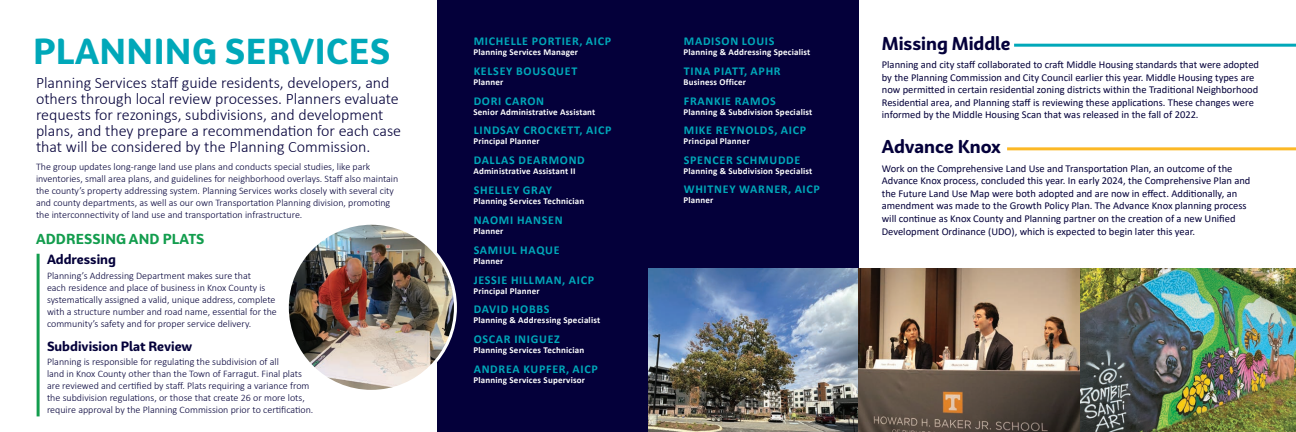
<style>
.page{position:relative;width:1296px;height:432px;background:#fff}
.page>*{position:absolute;margin:0;border:0;box-sizing:border-box;transform-origin:0 0}
.t1{font:700 35px "Bw Surco";letter-spacing:.01em;color:#00a8b9}
.t2{font:700 18px "Bw Surco";color:#04003a}
.t3{font:300 16px/16px "Calibri";color:#04003a}
.t4{font:700 14px "Bw Surco";letter-spacing:.01em;color:#139d4e}
.t5{font:700 13px "Bw Surco";color:#04003a}
.t6{font:700 12px "Calibri";letter-spacing:.06em;color:#00a8b9}
.t7{font:10.5px/12.6px "Calibri";color:#04003a}
.t8{font:300 10px/12px "Calibri";color:#04003a}
.t9{font:700 9px "Calibri";letter-spacing:.02em;color:#fff}
</style>
<div class="page">
<img style="left:648px;top:268px;width:648px;height:164px">
<div style="left:648px;top:0;width:210px;height:268px;background:#04003a"></div>
<hr style="left:1014px;top:44px;width:282px;height:3px;background:#00a8b9">
<hr style="left:1007px;top:147px;width:289px;height:3px;background:#fcb825">
<div style="left:438px;top:0;width:210px;height:432px;background:#04003a"></div>
<img style="left:287px;top:223px;width:168px;height:168px;border-radius:84px">
<hr style="left:37px;top:254px;width:3px;height:162px;background:#139d4e">
<h1 class="t1" style="left:33px;top:27px;width:359px">PLANNING SERVICES</h1>
<p class="t3" style="left:36px;top:75px;width:367px">Planning Services staff guide residents, developers, and others through local review processes. Planners evaluate requests for rezonings, subdivisions, and development plans, and they prepare a recommendation for each case that will be considered by the Planning Commission.</p>
<p class="t8" style="left:36px;top:160px;width:364px">The group updates long-range land use plans and conducts special studies, like park inventories, small area plans, and guidelines for neighborhood overlays. Staff also maintain the county’s property addressing system. Planning Services works closely with several city and county departments, as well as our own Transportation Planning division, promoting the interconnectivity of land use and transportation infrastructure.</p>
<h3 class="t4" style="left:36px;top:229px;width:170px">ADDRESSING AND PLATS</h3>
<h3 class="t5" style="left:47px;top:250px;width:70px">Addressing</h3>
<p class="t8" style="left:47px;top:269px;width:231px">Planning’s Addressing Department makes sure that<br>each residence and place of business in Knox County is systematically assigned a valid, unique address, complete with a structure number and road name, essential for the community’s safety and for proper service delivery.</p>
<p class="t8" style="left:47px;top:356px;width:268px">Planning is responsible for regulating the subdivision of all<br>land in Knox County other than the Town of Farragut. Final plats are reviewed and certified by staff. Plats requiring a variance from the subdivision regulations, or those that create 26 or more lots, require approval by the Planning Commission prior to certification.</p>
<h3 class="t5" style="left:47px;top:337px;width:147px">Subdivision Plat Review</h3>
<p class="t6" style="left:474px;top:33px;width:139px">MICHELLE PORTIER, AICP</p>
<p class="t9" style="left:473px;top:46px;width:106px">Planning Services Manager</p>
<p class="t6" style="left:474px;top:62px;width:105px">KELSEY BOUSQUET</p>
<p class="t9" style="left:473px;top:75px;width:31px">Planner</p>
<p class="t6" style="left:474px;top:92px;width:72px">DORI CARON</p>
<p class="t9" style="left:473px;top:105px;width:123px">Senior Administrative Assistant</p>
<p class="t6" style="left:474px;top:122px;width:139px">LINDSAY CROCKETT, AICP</p>
<p class="t9" style="left:473px;top:135px;width:68px">Principal Planner</p>
<p class="t6" style="left:474px;top:152px;width:113px">DALLAS DEARMOND</p>
<p class="t9" style="left:473px;top:165px;width:104px">Administrative Assistant II</p>
<p class="t6" style="left:474px;top:182px;width:80px">SHELLEY GRAY</p>
<p class="t9" style="left:473px;top:195px;width:112px">Planning Services Technician</p>
<p class="t6" style="left:474px;top:211px;width:91px">NAOMI HANSEN</p>
<p class="t9" style="left:473px;top:225px;width:31px">Planner</p>
<p class="t6" style="left:474px;top:241px;width:88px">SAMIUL HAQUE</p>
<p class="t9" style="left:473px;top:254px;width:31px">Planner</p>
<p class="t6" style="left:474px;top:271px;width:122px">JESSIE HILLMAN, AICP</p>
<p class="t9" style="left:473px;top:284px;width:68px">Principal Planner</p>
<p class="t6" style="left:474px;top:301px;width:77px">DAVID HOBBS</p>
<p class="t9" style="left:473px;top:314px;width:128px">Planning &amp; Addressing Specialist</p>
<p class="t6" style="left:474px;top:331px;width:88px">OSCAR INIGUEZ</p>
<p class="t9" style="left:473px;top:344px;width:112px">Planning Services Technician</p>
<p class="t6" style="left:474px;top:361px;width:126px">ANDREA KUPFER, AICP</p>
<p class="t9" style="left:473px;top:374px;width:113px">Planning Services Supervisor</p>
<p class="t6" style="left:684px;top:32px;width:92px">MADISON LOUIS</p>
<p class="t9" style="left:684px;top:46px;width:128px">Planning &amp; Addressing Specialist</p>
<p class="t6" style="left:684px;top:62px;width:98px">TINA PIATT, APHR</p>
<p class="t9" style="left:684px;top:75px;width:64px">Business Officer</p>
<p class="t6" style="left:684px;top:92px;width:94px">FRANKIE RAMOS</p>
<p class="t9" style="left:684px;top:105px;width:130px">Planning &amp; Subdivision Specialist</p>
<p class="t6" style="left:684px;top:121px;width:124px">MIKE REYNOLDS, AICP</p>
<p class="t9" style="left:684px;top:134px;width:68px">Principal Planner</p>
<p class="t6" style="left:684px;top:151px;width:118px">SPENCER SCHMUDDE</p>
<p class="t9" style="left:684px;top:164px;width:130px">Planning &amp; Subdivision Specialist</p>
<p class="t6" style="left:684px;top:181px;width:138px">WHITNEY WARNER, AICP</p>
<p class="t9" style="left:684px;top:194px;width:31px">Planner</p>
<h2 class="t2" style="left:882px;top:31px;width:130px">Missing Middle</h2>
<p class="t7" style="left:882px;top:58px;width:379px">Planning and city staff collaborated to craft Middle Housing standards that were adopted by the Planning Commission and City Council earlier this year. Middle Housing types are now permitted in certain residential zoning districts within the Traditional Neighborhood Residential area, and Planning staff is reviewing these applications. These changes were informed by the Middle Housing Scan that was released in the fall of 2022.</p>
<h2 class="t2" style="left:882px;top:134px;width:121px">Advance Knox</h2>
<p class="t7" style="left:882px;top:162px;width:370px">Work on the Comprehensive Land Use and Transportation Plan, an outcome of the Advance Knox process, concluded this year. In early 2024, the Comprehensive Plan and the Future Land Use Map were both adopted and are now in effect. Additionally, an amendment was made to the Growth Policy Plan. The Advance Knox planning process will continue as Knox County and Planning partner on the creation of a new Unified Development Ordinance (UDO), which is expected to begin later this year.</p>
</div>
